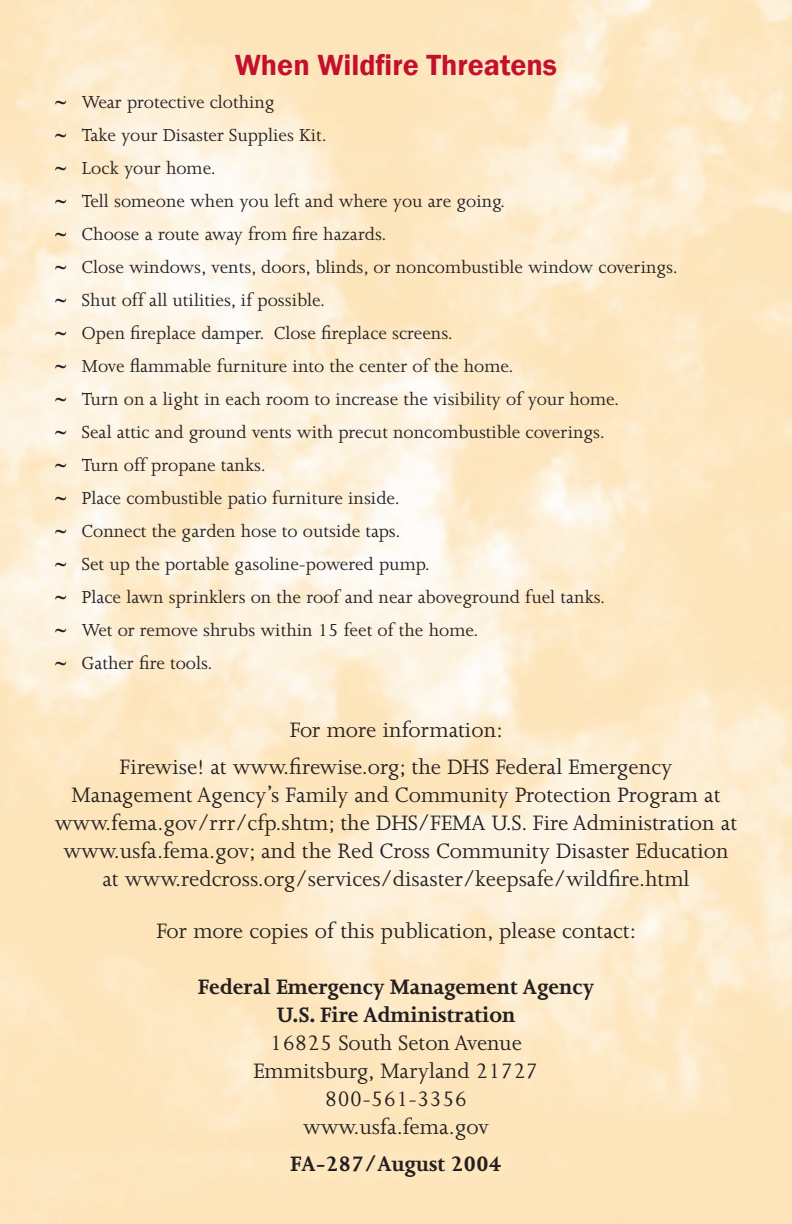
<style>
.page{position:relative;width:792px;height:1224px;background:#fff}
.page>*{position:absolute;margin:0;border:0;box-sizing:border-box;transform-origin:0 0}
.Header_1{font:600 30px "Franklin Gothic";color:#c3102f}
.Body_Copy{font:24px/28px "Joanna MT Std";color:#231f20;text-align:center}
.Body_Copy-2{font:700 24px "Joanna MT Std";color:#231f20}
.Body_Copy_for_bullet{font:20px "Joanna MT Std";color:#231f20}
.s1{font-weight:800}
.s2{font-weight:700}
</style>
<div class="page">
<p class="Header_1" style="left:235px;top:47px;width:324px">When Wildfire Threatens</p>
<p class="Body_Copy_for_bullet" style="left:54px;top:91px;width:222px"><span class="s1">~</span> Wear protective clothing</p>
<p class="Body_Copy_for_bullet" style="left:54px;top:124px;width:274px"><span class="s1">~</span> Take your Disaster Supplies Kit.</p>
<p class="Body_Copy_for_bullet" style="left:54px;top:157px;width:163px"><span class="s1">~</span> Lock your home.</p>
<p class="Body_Copy_for_bullet" style="left:54px;top:190px;width:453px"><span class="s1">~</span> Tell someone when you left and where you are going.</p>
<p class="Body_Copy_for_bullet" style="left:54px;top:223px;width:334px"><span class="s1">~</span> Choose a route away from fire hazards.</p>
<p class="Body_Copy_for_bullet" style="left:54px;top:256px;width:625px"><span class="s1">~</span> Close windows, vents, doors, blinds, or noncombustible window coverings.</p>
<p class="Body_Copy_for_bullet" style="left:54px;top:289px;width:273px"><span class="s1">~</span> Shut off all utilities, if possible.</p>
<p class="Body_Copy_for_bullet" style="left:54px;top:322px;width:400px"><span class="s1">~</span> Open fireplace damper. Close fireplace screens.</p>
<p class="Body_Copy_for_bullet" style="left:54px;top:355px;width:461px"><span class="s1">~</span> Move flammable furniture into the center of the home.</p>
<p class="Body_Copy_for_bullet" style="left:54px;top:388px;width:567px"><span class="s1">~</span> Turn on a light in each room to increase the visibility of your home.</p>
<p class="Body_Copy_for_bullet" style="left:54px;top:421px;width:552px"><span class="s1">~</span> Seal attic and ground vents with precut noncombustible coverings.</p>
<p class="Body_Copy_for_bullet" style="left:54px;top:454px;width:213px"><span class="s1">~</span> Turn off propane tanks.</p>
<p class="Body_Copy_for_bullet" style="left:54px;top:487px;width:347px"><span class="s1">~</span> Place combustible patio furniture inside.</p>
<p class="Body_Copy_for_bullet" style="left:54px;top:520px;width:348px"><span class="s1">~</span> Connect the garden hose to outside taps.</p>
<p class="Body_Copy_for_bullet" style="left:54px;top:553px;width:377px"><span class="s1">~</span> Set up the portable gasoline-powered pump.</p>
<p class="Body_Copy_for_bullet" style="left:54px;top:586px;width:553px"><span class="s1">~</span> Place lawn sprinklers on the roof and near aboveground fuel tanks.</p>
<p class="Body_Copy_for_bullet" style="left:54px;top:619px;width:426px"><span class="s1">~</span> Wet or remove shrubs within 15 feet of the home.</p>
<p class="Body_Copy_for_bullet" style="left:54px;top:652px;width:160px"><span class="s1">~</span> Gather fire tools.</p>
<p class="Body_Copy" style="left:290px;top:716px;width:215px">For more information:</p>
<p class="Body_Copy" style="left:55px;top:753px;width:684px">Firewise! at www.firewise.org; the DHS Federal Emergency<br>Management Agency’s Family and Community Protection Program at www.fema.gov/rrr/cfp.shtm; the DHS/FEMA U.S. Fire Administration at www.usfa.fema.gov; and the Red Cross Community Disaster Education at www.redcross.org/services/disaster/keepsafe/wildfire.html</p>
<p class="Body_Copy" style="left:156px;top:917px;width:482px">For more copies of this publication, please contact:</p>
<p class="Body_Copy" style="left:198px;top:973px;width:398px"><span class="s2">Federal Emergency Management Agency<br>U.S. Fire Administration<br></span>16825 South Seton Avenue<br>Emmitsburg, Maryland 21727<br>800-561-3356<br>www.usfa.fema.gov</p>
<p class="Body_Copy-2" style="left:290px;top:1151px;width:213px">FA-287/August 2004</p>
</div>
